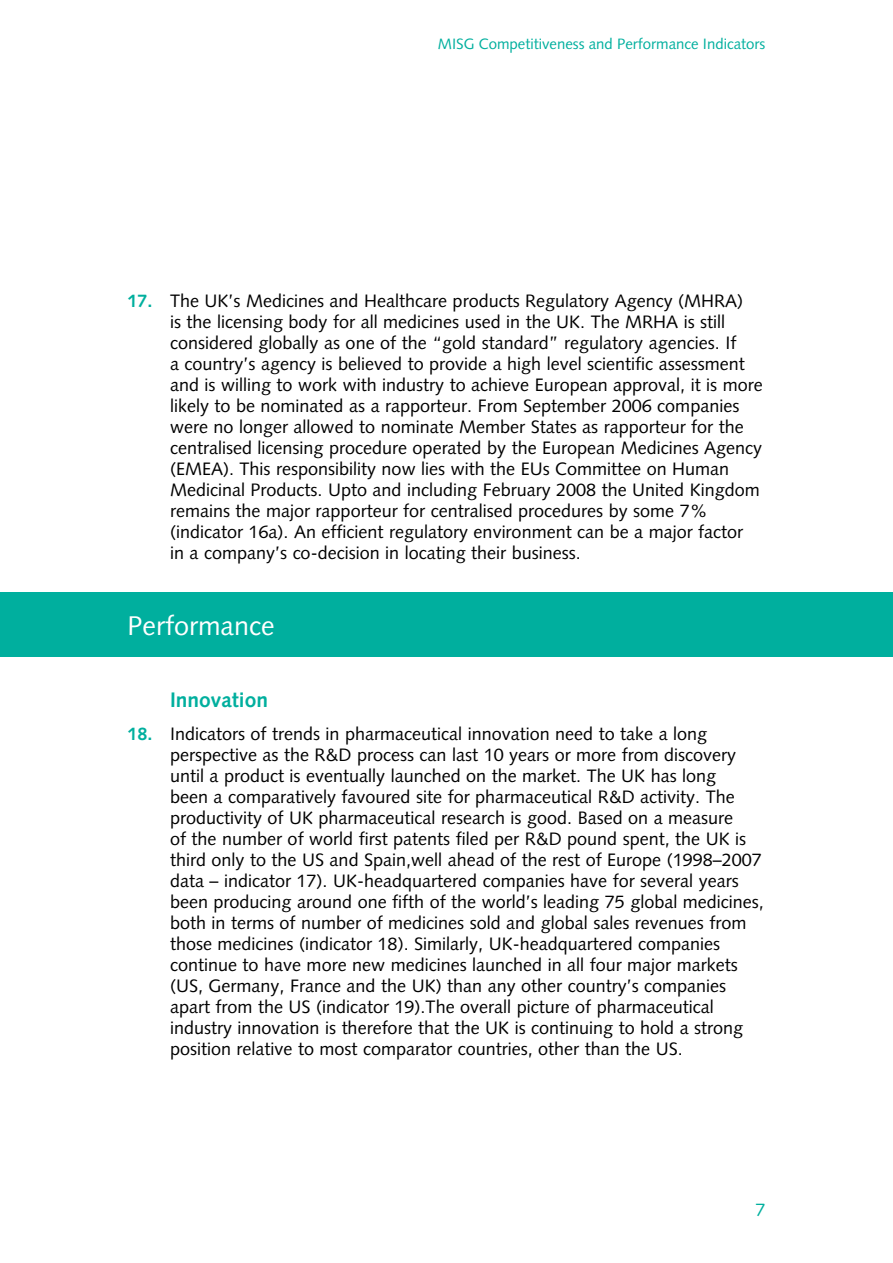
<style>
.page{position:relative;width:893px;height:1263px;background:#fff}
.page>*{position:absolute;margin:0;border:0;box-sizing:border-box;transform-origin:0 0}
.Heading_in_Banner{font:27px "Syntax";color:#fff}
._2nd_Level_Heading_1{font:700 21px "Syntax";color:#00af9e}
.Body_Text_12_14pt_Ro{font:18px/21px "Syntax";color:#000}
.t1{font:18px "Syntax";color:#00af9e}
.t2{font:15px "Syntax";color:#00af9e}
.s1{font-weight:700;color:#00af9e}
</style>
<div class="page">
<div style="left:0;top:593px;width:893px;height:64px;background:#00af9e"></div>
<p class="t2" style="left:438px;top:35px;width:329px">MISG Competitiveness and Performance Indicators</p>
<p class="Body_Text_12_14pt_Ro" style="left:170px;top:290px;width:594px;text-indent:-43px"><span class="s1">17.</span> The UK’s Medicines and Healthcare products Regulatory Agency (MHRA)<br>is the licensing body for all medicines used in the UK. The MRHA is still considered globally as one of the “gold standard” regulatory agencies. If<br>a country’s agency is believed to provide a high level scientific assessment and is willing to work with industry to achieve European approval, it is more likely to be nominated as a rapporteur. From September 2006 companies were no longer allowed to nominate Member States as rapporteur for the centralised licensing procedure operated by the European Medicines Agency (EMEA). This responsibility now lies with the EUs Committee on Human Medicinal Products. Upto and including February 2008 the United Kingdom remains the major rapporteur for centralised procedures by some 7% (indicator 16a). An efficient regulatory environment can be a major factor<br>in a company’s co-decision in locating their business.</p>
<p class="Heading_in_Banner" style="left:128px;top:610px;width:149px">Performance</p>
<p class="_2nd_Level_Heading_1" style="left:170px;top:688px;width:100px">Innovation</p>
<p class="Body_Text_12_14pt_Ro" style="left:170px;top:723px;width:595px;text-indent:-43px"><span class="s1">18.</span> Indicators of trends in pharmaceutical innovation need to take a long perspective as the R&amp;D process can last 10 years or more from discovery until a product is eventually launched on the market. The UK has long<br>been a comparatively favoured site for pharmaceutical R&amp;D activity. The productivity of UK pharmaceutical research is good. Based on a measure<br>of the number of world first patents filed per R&amp;D pound spent, the UK is third only to the US and Spain,well ahead of the rest of Europe (1998–2007 data – indicator 17). UK-headquartered companies have for several years been producing around one fifth of the world’s leading 75 global medicines, both in terms of number of medicines sold and global sales revenues from those medicines (indicator 18). Similarly, UK-headquartered companies continue to have more new medicines launched in all four major markets (US, Germany, France and the UK) than any other country’s companies apart from the US (indicator 19).The overall picture of pharmaceutical industry innovation is therefore that the UK is continuing to hold a strong position relative to most comparator countries, other than the US.</p>
<p class="t1" style="left:755px;top:1199px;width:12px">7</p>
</div>
